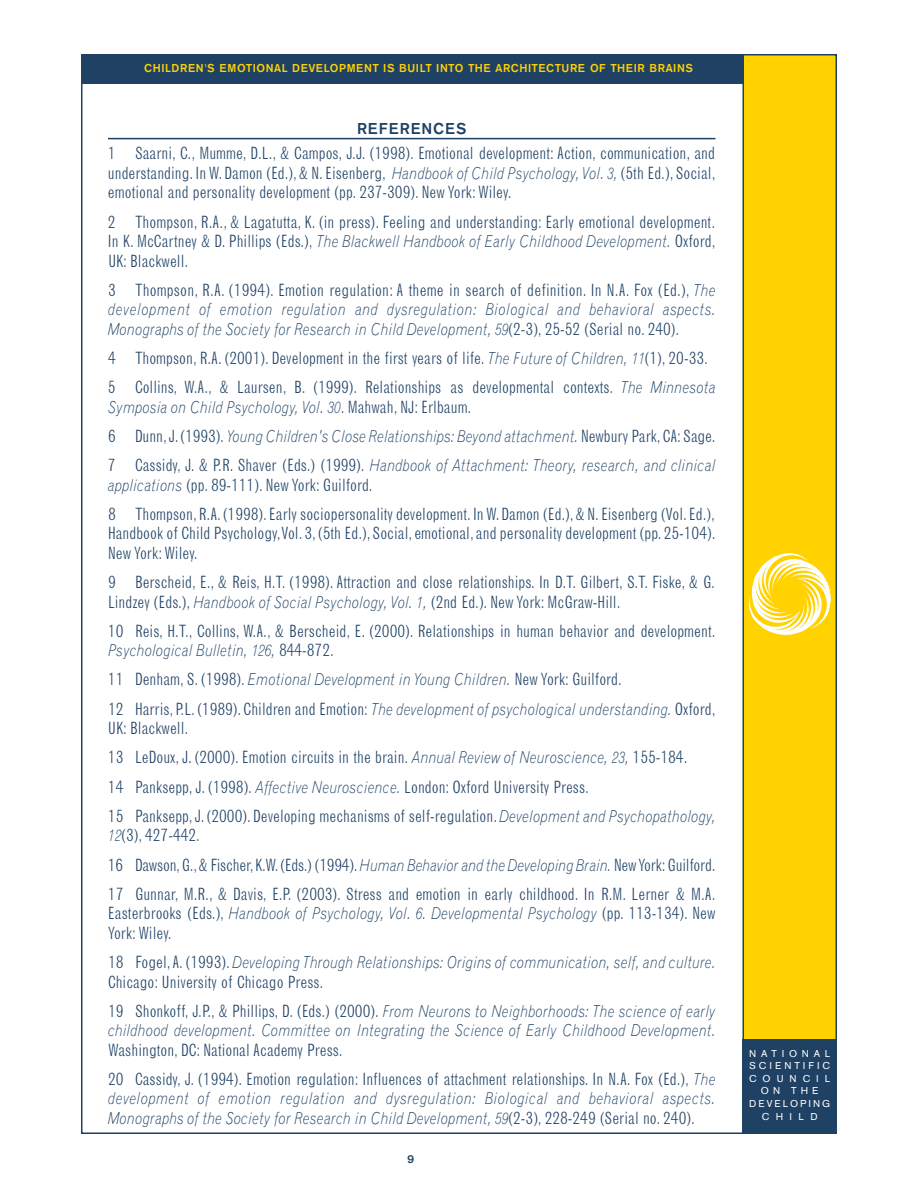
<style>
.page{position:relative;width:918px;height:1188px;background:#fff}
.page>*{position:absolute;margin:0;border:0;box-sizing:border-box;transform-origin:0 0}
.t1{font:300 condensed 16.5px/29.2px "Grotesque";color:#1e4164}
.t2{font:italic 300 16.5px/19.5px "Grotesque";letter-spacing:.01em;color:#1e4164;scale:.85 1}
.t3{font:16.5px "A Grotesk Mdm";letter-spacing:.05em;color:#1e4164}
.t4{font:12px "A Grotesk Mdm";letter-spacing:.05em;color:#ffd200}
.t5{font:12px "A Grotesk Mdm";color:#1e4164}
.t6{font:10.5px/12.6px "A Grotesk Rgl";letter-spacing:.39em;color:#fff;text-align:center}
.s1{font-style:italic;font-stretch:normal}
.s2{font-style:normal;font-stretch:condensed}
</style>
<div class="page">
<div style="left:81px;top:56px;width:661px;height:28px;background:#1e4164"></div>
<hr style="left:108px;top:138px;width:608px;height:1px;background:#1e4164">
<div style="left:743px;top:55px;width:93px;height:1078px;background:#ffd200"></div>
<svg style="left:749px;top:553px;width:81px;height:82px"></svg>
<div style="left:742px;top:54px;width:95px;height:1080px;border:2px solid #1e4164"></div>
<div style="left:742px;top:1040px;width:95px;height:94px;background:#1e4164"></div>
<p class="t4" style="left:144px;top:61px;width:550px">CHILDREN'S EMOTIONAL DEVELOPMENT IS BUILT INTO THE ARCHITECTURE OF THEIR BRAINS</p>
<p class="t3" style="left:357px;top:119px;width:111px">REFERENCES</p>
<p class="t1" style="left:108px;top:144px;width:609px;line-height:19.5px;text-align:justify">1 Saarni, C., Mumme, D.L., &amp; Campos, J.J. (1998). Emotional development: Action, communication, and understanding. In W. Damon (Ed.), &amp; N. Eisenberg, <span class="s1">Handbook of Child Psychology, Vol. 3,</span> (5th Ed.), Social, emotional and personality development (pp. 237-309). New York: Wiley.</p>
<p class="t1" style="left:108px;top:212px;width:609px;line-height:19.5px;text-align:justify">2 Thompson, R.A., &amp; Lagatutta, K. (in press). Feeling and understanding: Early emotional development.<br>In K. McCartney &amp; D. Phillips (Eds.), <span class="s1">The Blackwell Handbook of Early Childhood Development.</span> Oxford, UK: Blackwell.</p>
<p class="t2" style="left:108px;top:280px;width:716px;text-align:justify"><span class="s2">3 Thompson, R.A. (1994). Emotion regulation: A theme in search of definition. In N.A. Fox (Ed.),</span> The development of emotion regulation and dysregulation: Biological and behavioral aspects.<br>Monographs of the Society for Research in Child Development, 59<span class="s2">(2-3), 25-52 (Serial no. 240).</span></p>
<p class="t1" style="left:108px;top:343px;width:609px">4 Thompson, R.A. (2001). Development in the first years of life. <span class="s1">The Future of Children, 11</span>(1), 20-33.<br>5 Collins, W.A., &amp; Laursen, B. (1999). Relationships as developmental contexts. <span class="s1">The Minnesota</span></p>
<p class="t2" style="left:108px;top:392px;width:716px;line-height:29.2px">Symposia on Child Psychology, Vol. 30<span class="s2">. Mahwah, NJ: Erlbaum.<br>6 Dunn, J. (1993).</span>Young Children's Close Relationships: Beyond attachment. <span class="s2">Newbury Park, CA: Sage.<br>7 Cassidy, J. &amp; P.R. Shaver (Eds.) (1999).</span> Handbook of Attachment: Theory, research, and clinical</p>
<p class="t1" style="left:108px;top:470px;width:608px"><span class="s1">applications</span> (pp. 89-111). New York: Guilford.<br>8 Thompson, R.A. (1998). Early sociopersonality development. In W. Damon (Ed.), &amp; N. Eisenberg (Vol. Ed.),</p>
<p class="t1" style="left:108px;top:524px;width:609px;line-height:19.5px">Handbook of Child Psychology,Vol. 3, (5th Ed.), Social, emotional, and personality development (pp. 25-104).<br>New York: Wiley.</p>
<p class="t1" style="left:108px;top:572px;width:608px;line-height:19.5px">9 Berscheid, E., &amp; Reis, H.T. (1998). Attraction and close relationships. In D.T. Gilbert, S.T. Fiske, &amp; G.<br>Lindzey (Eds.), <span class="s1">Handbook of Social Psychology, Vol. 1,</span> (2nd Ed.). New York: McGraw-Hill.</p>
<p class="t1" style="left:108px;top:621px;width:609px;line-height:19.5px">10 Reis, H.T., Collins, W.A., &amp; Berscheid, E. (2000). Relationships in human behavior and development.<br><span class="s1">Psychological Bulletin, 126,</span> 844-872.</p>
<p class="t1" style="left:108px;top:665px;width:609px">11 Denham, S. (1998). <span class="s1">Emotional Development in Young Children.</span> New York: Guilford.<br>12 Harris, P.L. (1989). Children and Emotion: <span class="s1">The development of psychological understanding.</span> Oxford,</p>
<p class="t1" style="left:108px;top:714px;width:609px">UK: Blackwell.<br>13 LeDoux, J. (2000). Emotion circuits in the brain. <span class="s1">Annual Review of Neuroscience, 23,</span> 155-184.<br>14 Panksepp, J. (1998). <span class="s1">Affective Neuroscience.</span> London: Oxford University Press.<br>15 Panksepp, J. (2000). Developing mechanisms of self-regulation.<span class="s1">Development and Psychopathology,</span></p>
<p class="t1" style="left:108px;top:821px;width:609px"><span class="s1">12</span>(3), 427-442.<br>16 Dawson,G.,&amp; Fischer,K.W.(Eds.) (1994).<span class="s1">Human Behavior and the Developing Brain.</span> New York: Guilford.<br>17 Gunnar, M.R., &amp; Davis, E.P. (2003). Stress and emotion in early childhood. In R.M. Lerner &amp; M.A.</p>
<p class="t2" style="left:108px;top:904px;width:716px"><span class="s2">Easterbrooks (Eds.),</span> Handbook of Psychology, Vol. 6. Developmental Psychology <span class="s2">(pp. 113-134). New<br>York: Wiley.</span></p>
<p class="t2" style="left:108px;top:952px;width:716px"><span class="s2">18 Fogel,A. (1993).</span> Developing Through Relationships: Origins of communication, self, and culture.<br><span class="s2">Chicago: University of Chicago Press.</span></p>
<p class="t2" style="left:108px;top:1001px;width:716px"><span class="s2">19 Shonkoff, J.P., &amp; Phillips, D. (Eds.) (2000).</span> From Neurons to Neighborhoods: The science of early childhood development. Committee on Integrating the Science of Early Childhood Development.</p>
<p class="t1" style="left:108px;top:1035px;width:609px">Washington, DC: National Academy Press.<br>20 Cassidy, J. (1994). Emotion regulation: Influences of attachment relationships. In N.A. Fox (Ed.), <span class="s1">The</span></p>
<p class="t2" style="left:108px;top:1089px;width:716px">development of emotion regulation and dysregulation: Biological and behavioral aspects.<br>Monographs of the Society for Research in Child Development, 59<span class="s2">(2-3), 228-249 (Serial no. 240).</span></p>
<p class="t5" style="left:407px;top:1153px;width:9px">9</p>
<p class="t6" style="left:749px;top:1047px;width:83px">NATIONAL<br>SCIENTIFIC<br>COUNCIL<br>ON THE<br>DEVELOPING<br>CHILD</p>
</div>
